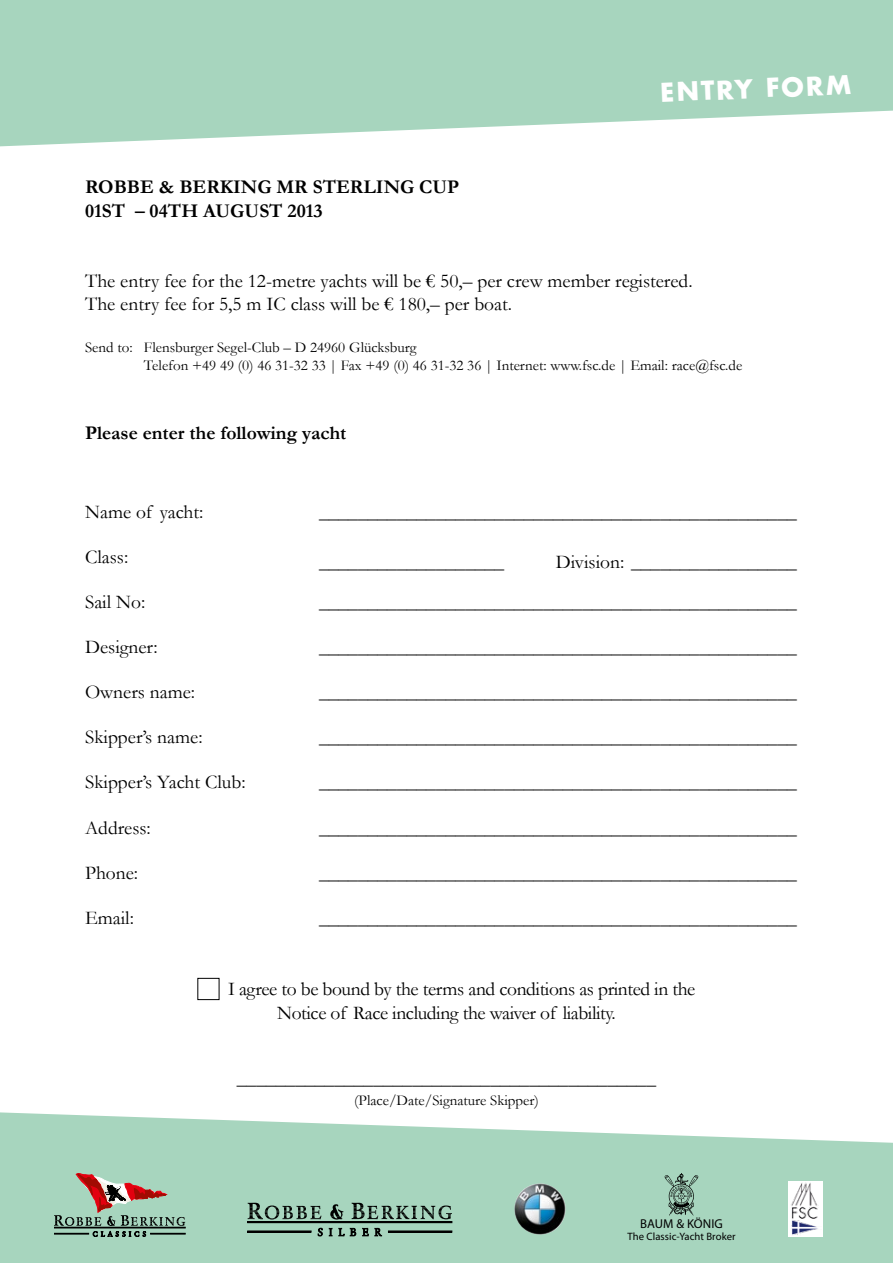
<style>
.page{position:relative;width:893px;height:1263px;background:#fff}
.page>*{position:absolute;margin:0;border:0;box-sizing:border-box;transform-origin:0 0}
.t1{font:700 25.35px "Futura Std";color:#fff}
.t2{font:19.5px/23.4px "Garamond";color:#000}
.t3{font:19.5px/24px "Garamond";letter-spacing:-.02em;color:#000}
.t4{font:700 19.5px/23.4px "Garamond";color:#000}
.t5{font:15px/18px "Garamond";color:#000}
.t6{font:600 12.9px "Baskerville";letter-spacing:.005em;color:#000}
.t7{font:10.65px "Baskerville";letter-spacing:.005em;color:#000}
</style>
<div class="page">
<svg style="left:0;top:0;width:893px;height:147px;background:#b2dac6"></svg>
<svg style="left:0;top:1112px;width:893px;height:151px;background:#b1d9c5"></svg>
<svg style="left:665px;top:1173px;width:33px;height:42px"></svg>
<div style="left:388px;top:1231px;width:64px;height:1px;border:1px solid #000"></div>
<div style="left:248px;top:1231px;width:63px;height:1px;border:1px solid #000"></div>
<div style="left:248px;top:1221px;width:204px;height:2px;border:1px solid #000"></div>
<svg style="left:318px;top:1228px;width:64px;height:8px"></svg>
<svg style="left:248px;top:1203px;width:73px;height:16px"></svg>
<svg style="left:352px;top:1203px;width:100px;height:16px;background:#779888"></svg>
<svg style="left:330px;top:1204px;width:13px;height:15px"></svg>
<svg style="left:54px;top:1173px;width:131px;height:63px;background:#99a594"></svg>
<hr style="left:54px;top:1233px;width:35px;height:1px;background:#000">
<hr style="left:151px;top:1233px;width:34px;height:1px;background:#000">
<img style="left:514px;top:1183px;width:54px;height:52px">
<div style="left:789px;top:1181px;width:34px;height:55px;background:#fff"></div>
<img style="left:791px;top:1182px;width:28px;height:53px">
<div style="left:197px;top:978px;width:22px;height:22px;border:1px solid #000"></div>
<p class="t4" style="left:85px;top:175px;width:376px">Robbe &amp; Berking mR Sterling Cup<br>01st – 04th August 2013</p>
<p class="t1" style="left:660px;top:76px;width:192px;rotate:-3deg">Entry form</p>
<p class="t2" style="left:85px;top:269px;width:609px">The entry fee for the 12-metre yachts will be € 50,– per crew member registered.<br>The entry fee for 5,5 m IC class will be € 180,– per boat.</p>
<p class="t5" style="left:144px;top:338px;width:600px;text-indent:-59px">Send to: Flensburger Segel-Club – D 24960 Glücksburg<br>Telefon +49 49 (0) 46 31-32 33 | Fax +49 (0) 46 31-32 36 | Internet: www.fsc.de | Email: race@fsc.de</p>
<p class="t4" style="left:85px;top:421px;width:263px">Please enter the following yacht</p>
<p class="t2" style="left:85px;top:500px;width:120px">Name of yacht:</p>
<p class="t2" style="left:85px;top:545px;width:45px">Class:</p>
<p class="t2" style="left:85px;top:590px;width:62px">Sail No:</p>
<p class="t2" style="left:85px;top:635px;width:74px">Designer:</p>
<p class="t2" style="left:85px;top:680px;width:112px">Owners name:</p>
<p class="t2" style="left:85px;top:725px;width:119px">Skipper’s name:</p>
<p class="t2" style="left:85px;top:770px;width:162px">Skipper’s Yacht Club:</p>
<p class="t2" style="left:85px;top:815px;width:67px">Address:</p>
<p class="t2" style="left:85px;top:860px;width:55px">Phone:</p>
<p class="t2" style="left:85px;top:905px;width:50px">Email:</p>
<p class="t2" style="left:319px;top:500px;width:479px">_________________________________________________</p>
<p class="t2" style="left:319px;top:550px;width:187px">___________________</p>
<p class="t2" style="left:556px;top:550px;width:243px">Division: _________________</p>
<p class="t2" style="left:319px;top:590px;width:479px">_________________________________________________</p>
<p class="t2" style="left:319px;top:635px;width:479px">_________________________________________________</p>
<p class="t2" style="left:319px;top:680px;width:479px">_________________________________________________</p>
<p class="t2" style="left:319px;top:725px;width:479px">_________________________________________________</p>
<p class="t2" style="left:319px;top:770px;width:479px">_________________________________________________</p>
<p class="t2" style="left:319px;top:815px;width:479px">_________________________________________________</p>
<p class="t2" style="left:319px;top:860px;width:479px">_________________________________________________</p>
<p class="t2" style="left:319px;top:905px;width:479px">_________________________________________________</p>
<p class="t3" style="left:277px;top:977px;width:420px;text-indent:-49px">I agree to be bound by the terms and conditions as printed in the<br>Notice of Race including the waiver of liability.</p>
<p class="t2" style="left:237px;top:1072px;width:421px">–––––––––––––––––––––––––––––––––––––––––––</p>
<p class="t5" style="left:354px;top:1091px;width:186px">(Place/Date/Signature Skipper)</p>
<p class="t6" style="left:640px;top:1215px;width:84px">BAUM &amp; KÖNIG</p>
<p class="t7" style="left:628px;top:1229px;width:110px">The Classic-Yacht Broker</p>
</div>
